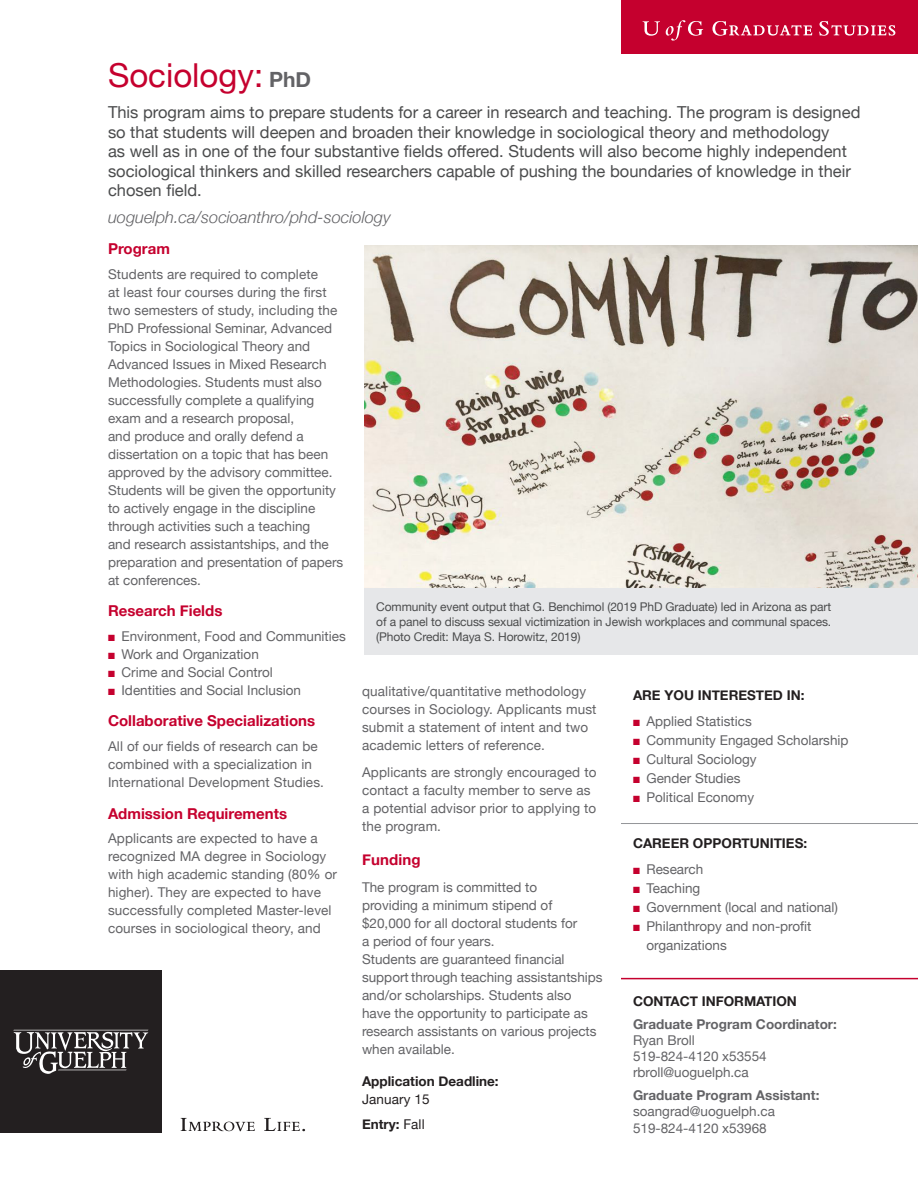
<style>
.page{position:relative;width:918px;height:1188px;background:#fff}
.page>*{position:absolute;margin:0;border:0;box-sizing:border-box;transform-origin:0 0}
.t1{font:33px "Helvetica Neue";color:#c5002e}
.Introduction__9pt_after{font:16.5px/19.5px "Helvetica Neue";color:#4b4c4d}
.t2{font:italic 300 16.5px "Helvetica Neue";color:#636366}
.Subhead_1__6pt_after__fine-tune_manually{font:700 15px "Helvetica Neue";color:#c5002e}
.Subhead_1__6pt_after__fine-tune_manually-2{font:13.5px/18px "Helvetica Neue";color:#636366}
.Subhead_1__6pt_after__fine-tune_manually-3{font:700 13.5px "Helvetica Neue";color:#231f20}
.t3{font:700 13.5px "Helvetica Neue";color:#636366}
.t4{font:13.5px "Helvetica Neue";letter-spacing:.01em;color:#231f20}
.t5{font:12px/15px "Helvetica Neue";letter-spacing:-.01em;color:#4b4c4d;text-align:justify}
.s1{font-weight:700;font-size:21px;color:#636366}
.s2{color:#c5002e}
.s3{font-weight:400}
</style>
<div class="page">
<div style="left:0;top:970px;width:162px;height:162px;background:#231f20"></div>
<svg style="left:13px;top:1030px;width:135px;height:44px"></svg>
<svg style="left:181px;top:1118px;width:74px;height:13px"></svg>
<svg style="left:264px;top:1118px;width:41px;height:13px"></svg>
<div style="left:621px;top:0;width:297px;height:54px;background:#c5002e"></div>
<svg style="left:643px;top:20px;width:252px;height:21px"></svg>
<hr style="left:621px;top:823px;width:297px;height:1px;background:#939598">
<hr style="left:621px;top:978px;width:297px;height:1px;background:#c5002e">
<div style="left:364px;top:574px;width:554px;height:81px;background:#e6e7e9"></div>
<img style="left:364px;top:245px;width:554px;height:342px">
<p class="t1" style="left:108px;top:51px;width:205px">Sociology: <span class="s1">PhD</span></p>
<p class="Introduction__9pt_after" style="left:108px;top:104px;width:754px">This program aims to prepare students for a career in research and teaching. The program is designed so that students will deepen and broaden their knowledge in sociological theory and methodology<br>as well as in one of the four substantive fields offered. Students will also become highly independent sociological thinkers and skilled researchers capable of pushing the boundaries of knowledge in their chosen field.</p>
<p class="t2" style="left:108px;top:204px;width:284px">uoguelph.ca/socioanthro/phd-sociology</p>
<h2 class="Subhead_1__6pt_after__fine-tune_manually" style="left:108px;top:237px;width:63px">Program</h2>
<p class="Subhead_1__6pt_after__fine-tune_manually-2" style="left:108px;top:266px;width:237px">Students are required to complete<br>at least four courses during the first two semesters of study, including the PhD Professional Seminar, Advanced Topics in Sociological Theory and Advanced Issues in Mixed Research Methodologies. Students must also successfully complete a qualifying exam and a research proposal,<br>and produce and orally defend a dissertation on a topic that has been approved by the advisory committee.<br>Students will be given the opportunity to actively engage in the discipline through activities such a teaching<br>and research assistantships, and the preparation and presentation of papers at conferences.</p>
<h2 class="Subhead_1__6pt_after__fine-tune_manually" style="left:108px;top:599px;width:116px">Research Fields</h2>
<p class="Subhead_1__6pt_after__fine-tune_manually-2" style="left:108px;top:628px;width:239px"><span class="s2">■</span> Environment, Food and Communities</p>
<p class="Subhead_1__6pt_after__fine-tune_manually-2" style="left:108px;top:646px;width:152px"><span class="s2">■</span> Work and Organization</p>
<p class="Subhead_1__6pt_after__fine-tune_manually-2" style="left:108px;top:664px;width:166px"><span class="s2">■</span> Crime and Social Control</p>
<p class="Subhead_1__6pt_after__fine-tune_manually-2" style="left:108px;top:682px;width:195px"><span class="s2">■</span> Identities and Social Inclusion</p>
<p class="Subhead_1__6pt_after__fine-tune_manually" style="left:108px;top:709px;width:209px">Collaborative Specializations</p>
<h2 class="Subhead_1__6pt_after__fine-tune_manually-2" style="left:108px;top:738px;width:218px">All of our fields of research can be combined with a specialization in<br>International Development Studies.</h2>
<h2 class="Subhead_1__6pt_after__fine-tune_manually" style="left:108px;top:801px;width:181px">Admission Requirements</h2>
<p class="Subhead_1__6pt_after__fine-tune_manually-2" style="left:108px;top:830px;width:231px">Applicants are expected to have a recognized MA degree in Sociology with high academic standing (80% or higher). They are expected to have successfully completed Master-level courses in sociological theory, and</p>
<p class="t5" style="left:376px;top:600px;width:456px">Community event output that G. Benchimol (2019 PhD Graduate) led in Arizona as part of a panel to discuss sexual victimization in Jewish workplaces and communal spaces. (Photo Credit: Maya S. Horowitz, 2019)</p>
<p class="Subhead_1__6pt_after__fine-tune_manually-2" style="left:362px;top:683px;width:236px">qualitative/quantitative methodology courses in Sociology. Applicants must submit a statement of intent and two academic letters of reference.</p>
<p class="Subhead_1__6pt_after__fine-tune_manually-2" style="left:362px;top:764px;width:236px">Applicants are strongly encouraged to contact a faculty member to serve as a potential advisor prior to applying to the program.</p>
<p class="Subhead_1__6pt_after__fine-tune_manually" style="left:362px;top:848px;width:60px">Funding</p>
<p class="Subhead_1__6pt_after__fine-tune_manually-2" style="left:362px;top:879px;width:217px">The program is committed to providing a minimum stipend of $20,000 for all doctoral students for a period of four years.</p>
<p class="Subhead_1__6pt_after__fine-tune_manually-2" style="left:362px;top:951px;width:242px">Students are guaranteed financial support through teaching assistantships and/or scholarships. Students also have the opportunity to participate as research assistants on various projects when available.</p>
<p class="Subhead_1__6pt_after__fine-tune_manually-3" style="left:362px;top:1071px;width:138px">Application Deadline:</p>
<p class="t4" style="left:362px;top:1090px;width:69px">January 15</p>
<p class="Subhead_1__6pt_after__fine-tune_manually-3" style="left:362px;top:1114px;width:64px">Entry: <span class="s3">Fall</span></p>
<h2 class="Subhead_1__6pt_after__fine-tune_manually-3" style="left:633px;top:685px;width:173px">ARE YOU INTERESTED IN:</h2>
<p class="Subhead_1__6pt_after__fine-tune_manually-2" style="left:633px;top:713px;width:120px"><span class="s2">■</span> Applied Statistics</p>
<p class="Subhead_1__6pt_after__fine-tune_manually-2" style="left:633px;top:732px;width:217px"><span class="s2">■</span> Community Engaged Scholarship</p>
<p class="Subhead_1__6pt_after__fine-tune_manually-2" style="left:633px;top:751px;width:125px"><span class="s2">■</span> Cultural Sociology</p>
<p class="Subhead_1__6pt_after__fine-tune_manually-2" style="left:633px;top:770px;width:109px"><span class="s2">■</span> Gender Studies</p>
<p class="Subhead_1__6pt_after__fine-tune_manually-2" style="left:633px;top:789px;width:123px"><span class="s2">■</span> Political Economy</p>
<h2 class="Subhead_1__6pt_after__fine-tune_manually-3" style="left:633px;top:833px;width:176px">CAREER OPPORTUNITIES:</h2>
<p class="Subhead_1__6pt_after__fine-tune_manually-2" style="left:633px;top:861px;width:72px"><span class="s2">■</span> Research</p>
<p class="Subhead_1__6pt_after__fine-tune_manually-2" style="left:633px;top:880px;width:69px"><span class="s2">■</span> Teaching</p>
<p class="Subhead_1__6pt_after__fine-tune_manually-2" style="left:633px;top:899px;width:207px"><span class="s2">■</span> Government (local and national)</p>
<p class="Subhead_1__6pt_after__fine-tune_manually-2" style="left:646px;top:918px;width:167px;line-height:19px;text-indent:-14px"><span class="s2">■</span> Philanthropy and non-profit organizations</p>
<p class="Subhead_1__6pt_after__fine-tune_manually-3" style="left:633px;top:990px;width:165px">CONTACT INFORMATION</p>
<p class="t3" style="left:633px;top:1013px;width:205px">Graduate Program Coordinator:</p>
<p class="Subhead_1__6pt_after__fine-tune_manually-2" style="left:633px;top:1032px;width:63px">Ryan Broll</p>
<p class="Subhead_1__6pt_after__fine-tune_manually-2" style="left:633px;top:1048px;width:135px">519-824-4120 x53554</p>
<p class="Subhead_1__6pt_after__fine-tune_manually-2" style="left:633px;top:1064px;width:117px">rbroll@uoguelph.ca</p>
<p class="t3" style="left:633px;top:1085px;width:188px">Graduate Program Assistant:</p>
<p class="Subhead_1__6pt_after__fine-tune_manually-2" style="left:633px;top:1103px;width:144px">soangrad@uoguelph.ca</p>
<p class="Subhead_1__6pt_after__fine-tune_manually-2" style="left:633px;top:1119px;width:135px">519-824-4120 x53968</p>
</div>
